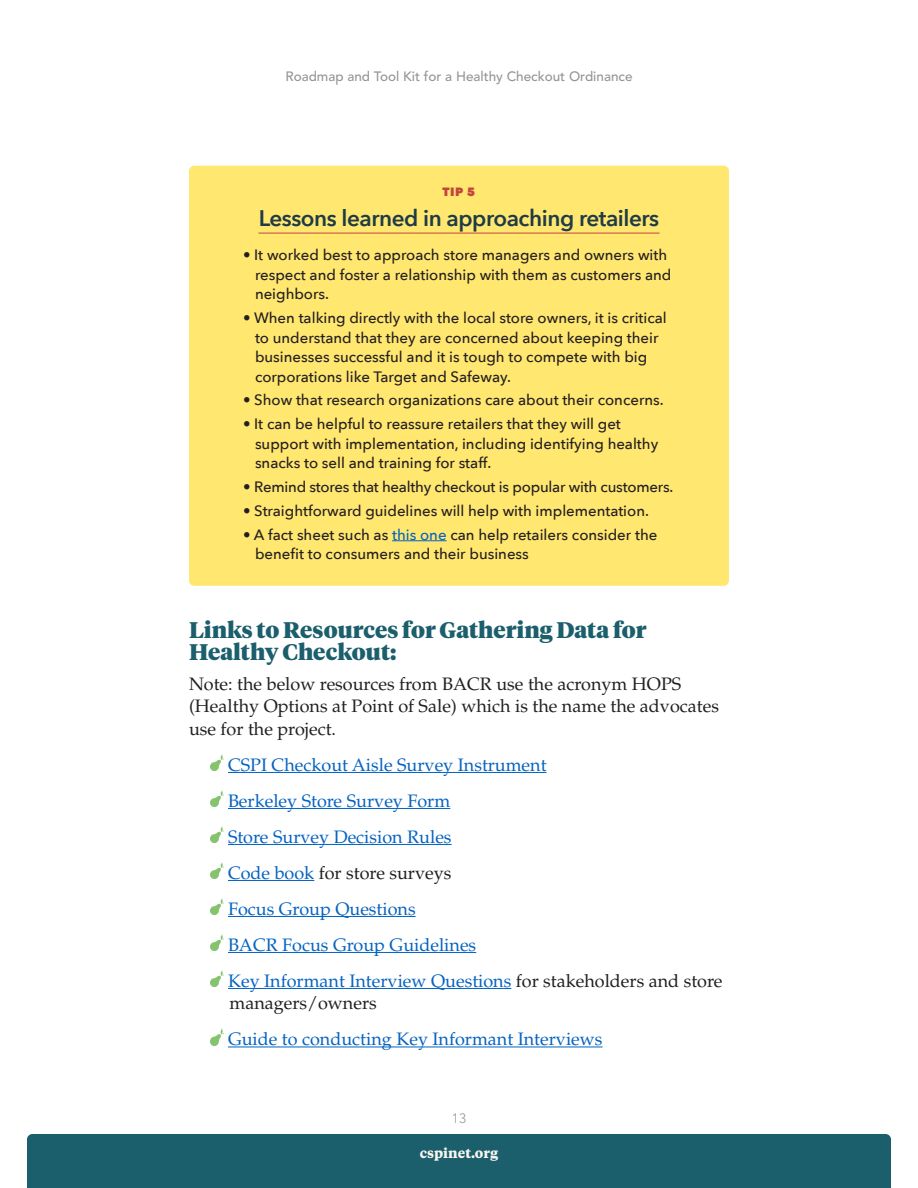
<style>
.page{position:relative;width:918px;height:1188px;background:#fff}
.page>*{position:absolute;margin:0;border:0;box-sizing:border-box;transform-origin:0 0}
.Subheads{font:900 22.5px/22.5px "Tiempos Headline";color:#1b5e6c}
.Subheads-2{font:600 22.5px "Avenir Next";letter-spacing:-.02em;color:#1e3b47}
.Main_Text{font:18px/22.5px "Palatino LT Std";color:#231f20}
.Main_Text-2{font:18px "Palatino LT Std";color:#0563c1}
.Main_Text-3{font:500 15px/19.5px "Avenir Next";color:#231f20}
.t1{font:500 13.5px "Avenir LT Std";color:#939598}
.t2{font:700 13.5px "Tiempos Text";color:#f7f6ef}
.t3{font:300 13.5px "Avenir LT Std";color:#939598}
.Figures___Tables{font:800 12px "Avenir Next";color:#c2443e}
.s1{color:#0563c1}
</style>
<div class="page">
<div style="left:27px;top:1134px;width:864px;height:54px;background:#1b5e6c"></div>
<hr style="left:228px;top:772px;width:319px;height:1px;background:#0563c1">
<hr style="left:228px;top:808px;width:222px;height:1px;background:#0563c1">
<hr style="left:228px;top:844px;width:224px;height:1px;background:#0563c1">
<hr style="left:228px;top:880px;width:86px;height:1px;background:#0563c1">
<hr style="left:228px;top:916px;width:188px;height:1px;background:#0563c1">
<hr style="left:228px;top:952px;width:248px;height:1px;background:#0563c1">
<hr style="left:228px;top:988px;width:283px;height:1px;background:#0563c1">
<hr style="left:228px;top:1047px;width:375px;height:1px;background:#0563c1">
<div style="left:189px;top:166px;width:540px;height:420px;background:#ffe770;border-radius:5px"></div>
<hr style="left:258px;top:233px;width:402px;height:1px;background:#c2443e">
<hr style="left:392px;top:540px;width:55px;height:1px;background:#0563c1">
<img style="left:210px;top:754px;width:13px;height:17px">
<img style="left:210px;top:790px;width:13px;height:17px">
<img style="left:210px;top:826px;width:13px;height:17px">
<img style="left:210px;top:862px;width:13px;height:17px">
<img style="left:210px;top:898px;width:13px;height:17px">
<img style="left:210px;top:934px;width:13px;height:17px">
<img style="left:210px;top:970px;width:13px;height:17px">
<img style="left:210px;top:1029px;width:13px;height:16px">
<p class="t1" style="left:285px;top:68px;width:349px">Roadmap and Tool Kit for a Healthy Checkout Ordinance</p>
<p class="Figures___Tables" style="left:443px;top:185px;width:34px">TIP 5</p>
<p class="Subheads-2" style="left:259px;top:199px;width:402px">Lessons learned in approaching retailers</p>
<p class="Main_Text-3" style="left:255px;top:245px;width:418px;text-indent:-12px">• It worked best to approach store managers and owners with respect and foster a relationship with them as customers and neighbors.</p>
<p class="Main_Text-3" style="left:255px;top:308px;width:413px;text-indent:-12px">• When talking directly with the local store owners, it is critical to understand that they are concerned about keeping their businesses successful and it is tough to compete with big corporations like Target and Safeway.</p>
<p class="Main_Text-3" style="left:243px;top:390px;width:422px">• Show that research organizations care about their concerns.</p>
<p class="Main_Text-3" style="left:255px;top:414px;width:405px;text-indent:-12px">• It can be helpful to reassure retailers that they will get support with implementation, including identifying healthy snacks to sell and training for staff.</p>
<p class="Main_Text-3" style="left:243px;top:477px;width:432px">• Remind stores that healthy checkout is popular with customers.</p>
<p class="Main_Text-3" style="left:243px;top:500px;width:407px">• Straightforward guidelines will help with implementation.</p>
<p class="Main_Text-3" style="left:255px;top:524px;width:404px;text-indent:-12px">• A fact sheet such as <span class="s1">this one</span> can help retailers consider the benefit to consumers and their business</p>
<p class="Subheads" style="left:189px;top:618px;width:459px">Links to Resources for Gathering Data for<br>Healthy Checkout:</p>
<p class="Main_Text" style="left:189px;top:673px;width:532px">Note: the below resources from BACR use the acronym HOPS (Healthy Options at Point of Sale) which is the name the advocates use for the project.</p>
<p class="Main_Text-2" style="left:228px;top:754px;width:320px">CSPI Checkout Aisle Survey Instrument</p>
<p class="Main_Text-2" style="left:228px;top:790px;width:224px">Berkeley Store Survey Form</p>
<p class="Main_Text-2" style="left:228px;top:826px;width:225px">Store Survey Decision Rules</p>
<p class="Main_Text" style="left:228px;top:862px;width:225px"><span class="s1">Code book</span> for store surveys</p>
<p class="Main_Text-2" style="left:228px;top:898px;width:189px">Focus Group Questions</p>
<p class="Main_Text-2" style="left:228px;top:934px;width:250px">BACR Focus Group Guidelines</p>
<p class="Main_Text" style="left:228px;top:970px;width:496px"><span class="s1">Key Informant Interview Questions</span> for stakeholders and store managers/owners</p>
<p class="Main_Text-2" style="left:228px;top:1028px;width:376px">Guide to conducting Key Informant Interviews</p>
<p class="t3" style="left:452px;top:1111px;width:16px">13</p>
<p class="t2" style="left:420px;top:1143px;width:80px">cspinet.org</p>
</div>
